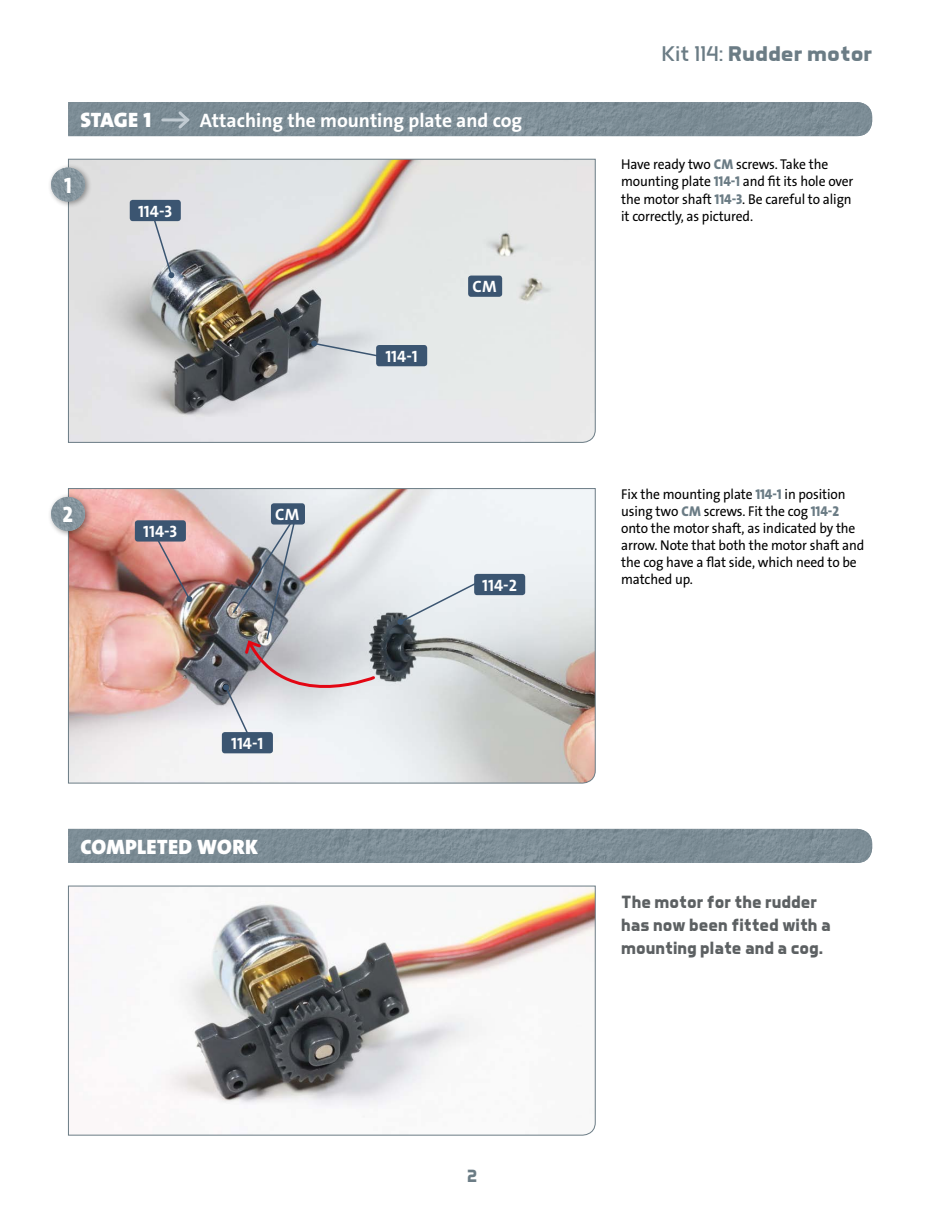
<style>
.page{position:relative;width:936px;height:1212px;background:#fff}
.page>*{position:absolute;margin:0;border:0;box-sizing:border-box;transform-origin:0 0}
.t1{font:800 22.5px "The Sans Os F";color:#fff;scale:.95 1}
.t2{font:700 21.6px "Aero Matics";color:#6b7c85;scale:1.11 1}
.t3{font:900 21px "The Sans Os F";letter-spacing:.02em;color:#fff}
.t4{font:700 19.5px "The Sans Os F";color:#fff}
.t5{font:700 18px/22.6px "Aero Matics";color:#5c6062}
.t6{font:700 18px "Aero Matics";color:#6b7c85}
.t7{font:700 16.5px "The Sans Os F";color:#fff}
.t8{font:14.25px/17.1px "The Sans Os F";letter-spacing:-.01em;color:#000;scale:.95 1}
.s1{font-weight:400}
.s2{font-weight:800;color:#6b7c85}
</style>
<div class="page">
<svg style="left:68px;top:885px;width:528px;height:251px"></svg>
<svg style="left:68px;top:158px;width:528px;height:285px;background:#d1cfcf"></svg>
<img style="left:68px;top:488px;width:528px;height:296px">
<svg style="left:148px;top:221px;width:27px;height:57px;background:#cdcfd5"></svg>
<div style="left:130px;top:200px;width:51px;height:21px;background:#3b5571;border-radius:3px"></div>
<svg style="left:312px;top:342px;width:73px;height:17px"></svg>
<div style="left:311px;top:340px;width:6px;height:7px;background:#3b5571;border-radius:50%"></div>
<div style="left:376px;top:345px;width:51px;height:21px;background:#3b5571;border-radius:3px"></div>
<div style="left:468px;top:276px;width:34px;height:21px;background:#3b5571;border-radius:3px"></div>
<svg style="left:151px;top:529px;width:42px;height:73px;background:#c78b88"></svg>
<div style="left:135px;top:520px;width:51px;height:21px;background:#3b5571;border-radius:3px"></div>
<div style="left:222px;top:732px;width:51px;height:21px;background:#3b5571;border-radius:3px"></div>
<svg style="left:397px;top:577px;width:88px;height:48px;background:#dee4e8"></svg>
<div style="left:474px;top:574px;width:51px;height:21px;background:#3b5571;border-radius:3px"></div>
<div style="left:271px;top:503px;width:34px;height:21px;background:#3b5571;border-radius:3px"></div>
<svg style="left:68px;top:102px;width:804px;height:34px;background:#7d8d96"></svg>
<div style="left:47px;top:163px;width:45px;height:46px;background:#000;opacity:.4"></div>
<img style="left:51px;top:168px;width:34px;height:34px;border-radius:17px">
<div style="left:47px;top:493px;width:45px;height:45px;background:#000;opacity:.4"></div>
<img style="left:51px;top:497px;width:34px;height:34px;border-radius:17px">
<img style="left:68px;top:829px;width:804px;height:34px">
<svg style="left:223px;top:518px;width:153px;height:229px;background:#bfbbbf"></svg>
<h3 class="t3" style="left:80px;top:106px;width:72px">STAGE 1</h3>
<h3 class="t4" style="left:200px;top:108px;width:324px">Attaching the mounting plate and cog</h3>
<h1 class="t1" style="left:64px;top:171px;width:10px">1</h1>
<p class="t7" style="left:138px;top:200px;width:36px">114-3</p>
<p class="t7" style="left:385px;top:346px;width:34px">114-1</p>
<p class="t7" style="left:472px;top:276px;width:26px">CM</p>
<h1 class="t1" style="left:63px;top:500px;width:13px">2</h1>
<p class="t7" style="left:143px;top:521px;width:36px">114-3</p>
<p class="t7" style="left:275px;top:504px;width:26px">CM</p>
<p class="t7" style="left:482px;top:574px;width:36px">114-2</p>
<p class="t7" style="left:231px;top:733px;width:34px">114-1</p>
<h3 class="t3" style="left:80px;top:833px;width:179px">COMPLETED WORK</h3>
<p class="t6" style="left:467px;top:1165px;width:12px">2</p>
<h2 class="t2" style="left:662px;top:41px;width:191px"><span class="s1">Kit 114:</span> rudder motor</h2>
<p class="t8" style="left:621px;top:156px;width:246px">Have ready two <span class="s2">CM</span> screws. Take the mounting plate <span class="s2">114-1</span> and fit its hole over the motor shaft <span class="s2">114-3</span>. Be careful to align it correctly, as pictured.</p>
<p class="t8" style="left:621px;top:485px;width:257px">Fix the mounting plate <span class="s2">114-1</span> in position using two <span class="s2">CM</span> screws. Fit the cog <span class="s2">114-2 </span>onto the motor shaft, as indicated by the arrow. Note that both the motor shaft and the cog have a flat side, which need to be matched up.</p>
<p class="t5" style="left:621px;top:890px;width:211px">the motor for the rudder has now been fitted with a mounting plate and a cog.</p>
</div>
